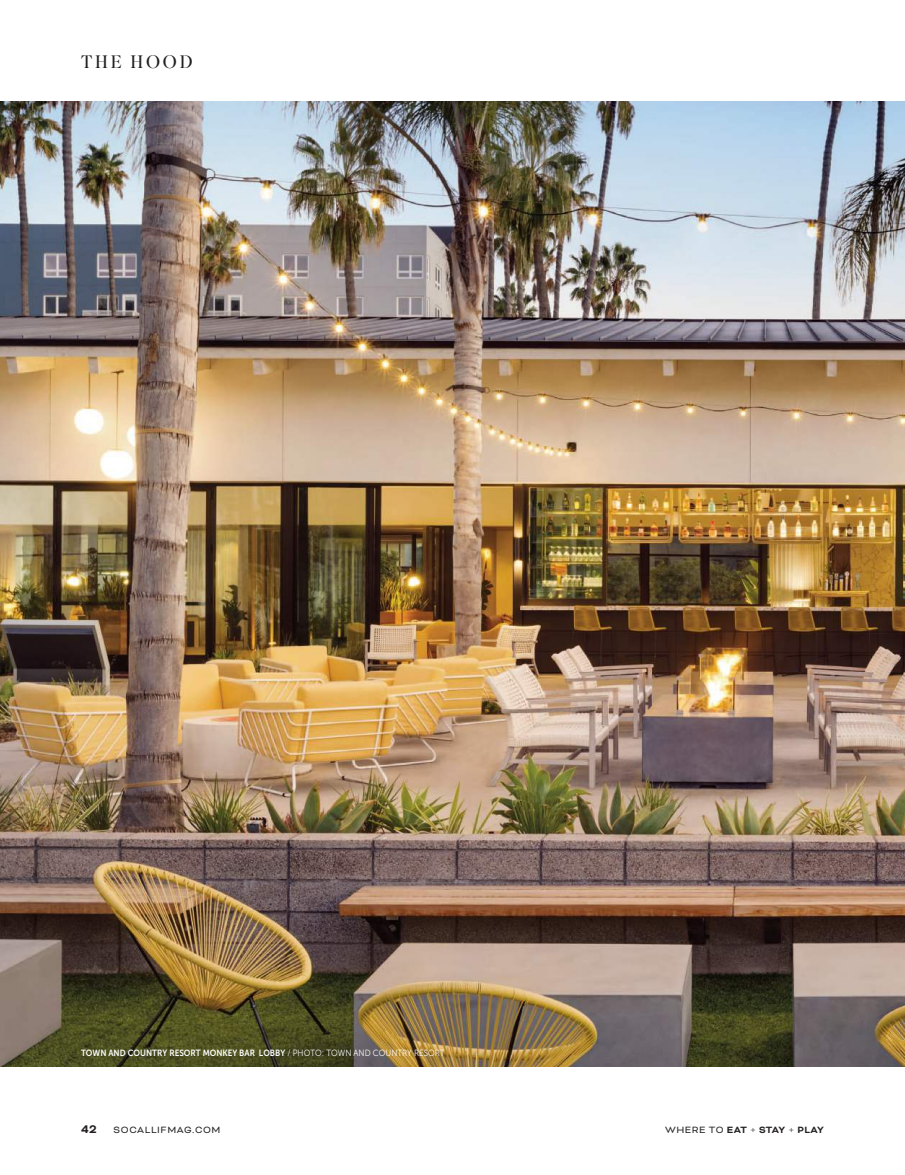
<style>
.page{position:relative;width:905px;height:1175px;background:#fff}
.page>*{position:absolute;margin:0;border:0;box-sizing:border-box;transform-origin:0 0}
.t1{font:300 18px "Superior Title";letter-spacing:.155em;color:#221f1f}
.t2{font:700 12.75px "Bicyclette";color:#221f1f}
.t3{font:700 10.5px "Bicyclette";letter-spacing:-.015em;color:#221f1f}
.t4{font:10.5px "Bicyclette";letter-spacing:.06em;color:#221f1f}
.t5{font:9px "Museo Sans 700";color:#fff;scale:.9 1}
.s1{font-family:"Museo Sans 300"}
.s2{font-weight:400}
.s3{font-weight:300}
</style>
<div class="page">
<img style="left:0;top:101px;width:904px;height:965px">
<h1 class="t1" style="left:81px;top:51px;width:113px">THE HOOD</h1>
<p class="t5" style="left:81px;top:1047px;width:405px">TOWN AND COUNTRY RESORT MONKEY BAR LOBBY <span class="s1">/ PHOTO: TOWN AND COUNTRY RESORT</span></p>
<h2 class="t2" style="left:81px;top:1121px;width:17px">42</h2>
<p class="t4" style="left:114px;top:1123px;width:108px">SOCALLIFMAG.COM</p>
<p class="t3" style="left:665px;top:1123px;width:160px"><span class="s2">WHERE TO</span> EAT <span class="s3">+</span> STAY <span class="s3">+</span> PLAY</p>
</div>
